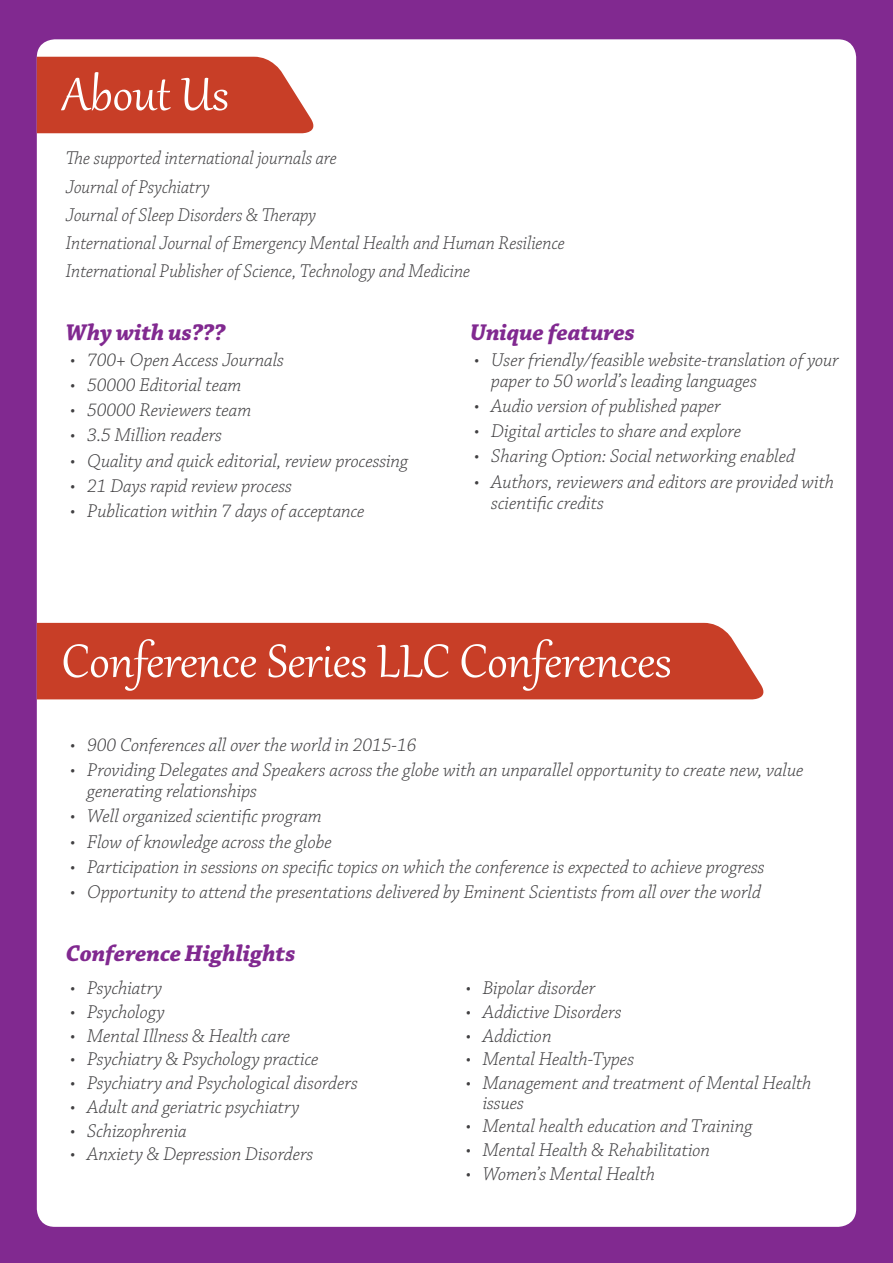
<style>
.page{position:relative;width:893px;height:1263px;background:#812990}
.page>*{position:absolute;margin:0;border:0;box-sizing:border-box;transform-origin:0 0}
.t1{font:56.85px "Gabriola";color:#fff}
.t2{font:italic 700 24px "Chaparral Pro";letter-spacing:-.005em;color:#812990}
.t3{font:italic 300 19.5px/21px "Chaparral Pro";letter-spacing:-.005em;color:#414042}
.t4{font:italic 300 19.5px/28.2px "Chaparral Pro";letter-spacing:-.005em;color:#414042;scale:.95 1}
</style>
<div class="page">
<div style="left:37px;top:39px;width:819px;height:1188px;background:#fff;border-radius:18px"></div>
<div style="left:37px;top:623px;width:727px;height:76px;background:#c83e27"></div>
<svg style="left:37px;top:57px;width:277px;height:76px;background:#cb4b36"></svg>
<h1 class="t1" style="left:62px;top:57px;width:168px">About Us</h1>
<p class="t4" style="left:66px;top:145px;width:527px">The supported international journals are<br>Journal of Psychiatry<br>Journal of Sleep Disorders &amp; Therapy<br>International Journal of Emergency Mental Health and Human Resilience International Publisher of Science, Technology and Medicine</p>
<p class="t2" style="left:66px;top:319px;width:161px">Why with us???</p>
<p class="t3" style="left:70px;top:350px;width:215px">• 700+ Open Access Journals</p>
<p class="t3" style="left:70px;top:375px;width:173px">• 50000 Editorial team</p>
<p class="t3" style="left:70px;top:400px;width:183px">• 50000 Reviewers team</p>
<p class="t3" style="left:70px;top:426px;width:153px">• 3.5 Million readers</p>
<p class="t3" style="left:70px;top:451px;width:339px">• Quality and quick editorial, review processing</p>
<p class="t3" style="left:70px;top:476px;width:223px">• 21 Days rapid review process</p>
<p class="t3" style="left:70px;top:501px;width:296px">• Publication within 7 days of acceptance</p>
<p class="t2" style="left:470px;top:319px;width:166px">Unique features</p>
<p class="t3" style="left:491px;top:350px;width:349px;text-indent:-17px">• User friendly/feasible website-translation of your paper to 50 world’s leading languages</p>
<p class="t3" style="left:474px;top:396px;width:248px">• Audio version of published paper</p>
<p class="t3" style="left:474px;top:421px;width:269px">• Digital articles to share and explore</p>
<p class="t3" style="left:474px;top:447px;width:322px">• Sharing Option: Social networking enabled</p>
<p class="t3" style="left:491px;top:472px;width:344px;text-indent:-17px">• Authors, reviewers and editors are provided with scientific credits</p>
<h1 class="t1" style="left:62px;top:624px;width:611px">Conference Series LLC Conferences</h1>
<p class="t3" style="left:70px;top:735px;width:348px">• 900 Conferences all over the world in 2015-16</p>
<p class="t3" style="left:87px;top:760px;width:718px;text-indent:-17px">• Providing Delegates and Speakers across the globe with an unparallel opportunity to create new, value generating relationships</p>
<p class="t3" style="left:70px;top:806px;width:253px">• Well organized scientific program</p>
<p class="t3" style="left:70px;top:832px;width:263px">• Flow of knowledge across the globe</p>
<p class="t3" style="left:70px;top:857px;width:696px">• Participation in sessions on specific topics on which the conference is expected to achieve progress</p>
<p class="t3" style="left:70px;top:882px;width:692px">• Opportunity to attend the presentations delivered by Eminent Scientists from all over the world</p>
<p class="t2" style="left:66px;top:939px;width:231px">Conference Highlights</p>
<p class="t3" style="left:70px;top:978px;width:93px">• Psychiatry</p>
<p class="t3" style="left:70px;top:1002px;width:96px">• Psychology</p>
<p class="t3" style="left:70px;top:1026px;width:222px">• Mental Illness &amp; Health care</p>
<p class="t3" style="left:70px;top:1050px;width:250px">• Psychiatry &amp; Psychology practice</p>
<p class="t3" style="left:70px;top:1073px;width:289px">• Psychiatry and Psychological disorders</p>
<p class="t3" style="left:70px;top:1097px;width:231px">• Adult and geriatric psychiatry</p>
<p class="t3" style="left:70px;top:1121px;width:118px">• Schizophrenia</p>
<p class="t3" style="left:70px;top:1145px;width:245px">• Anxiety &amp; Depression Disorders</p>
<p class="t3" style="left:466px;top:978px;width:131px">• Bipolar disorder</p>
<p class="t3" style="left:466px;top:1002px;width:157px">• Addictive Disorders</p>
<p class="t3" style="left:466px;top:1026px;width:87px">• Addiction</p>
<p class="t3" style="left:466px;top:1050px;width:170px">• Mental Health-Types</p>
<p class="t3" style="left:483px;top:1074px;width:330px;line-height:19.5px;text-indent:-17px">• Management and treatment of Mental Health issues</p>
<p class="t3" style="left:466px;top:1117px;width:288px">• Mental health education and Training</p>
<p class="t3" style="left:466px;top:1140px;width:246px">• Mental Health &amp; Rehabilitation</p>
<p class="t3" style="left:466px;top:1164px;width:191px">• Women’s Mental Health</p>
</div>
